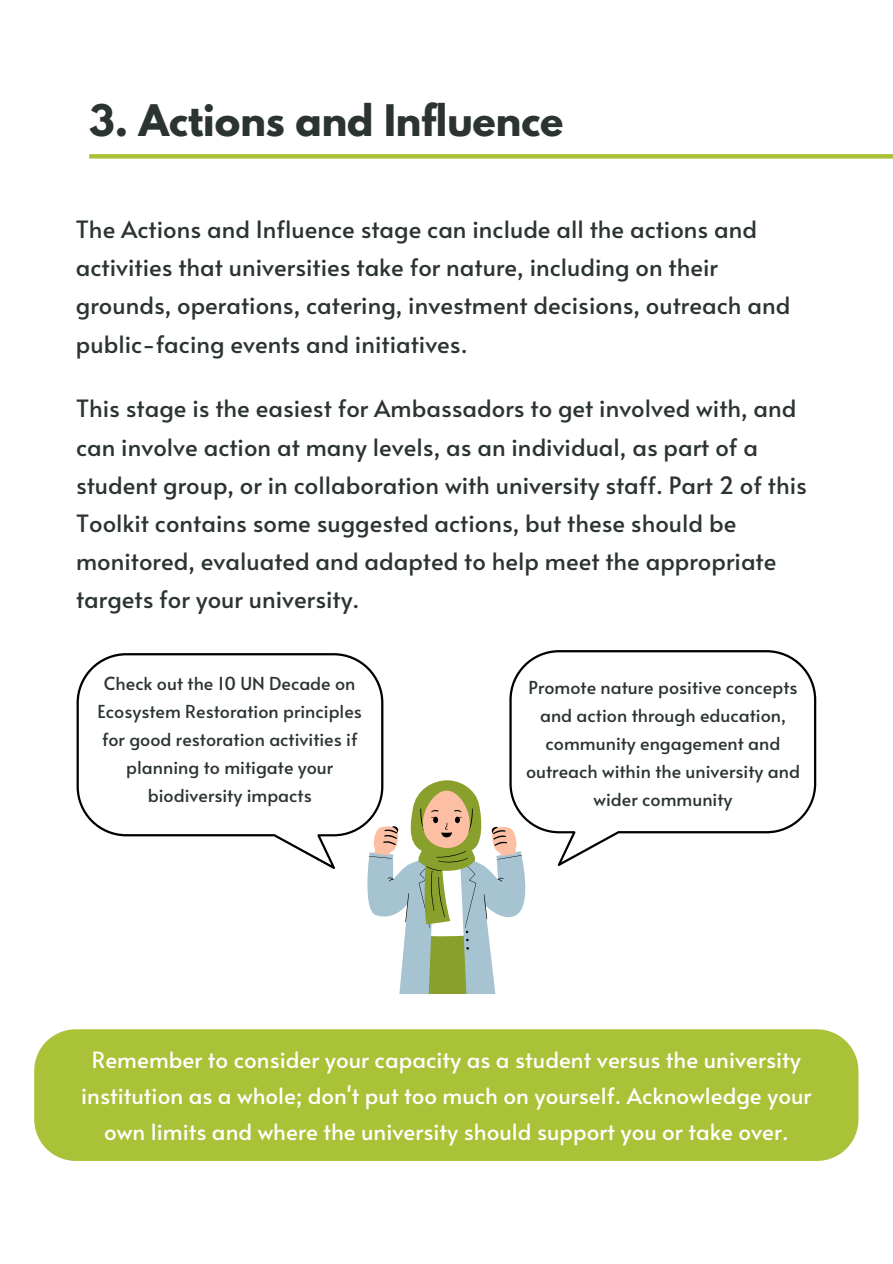
<style>
.page{position:relative;width:893px;height:1264px;background:#fff}
.page>*{position:absolute;margin:0;border:0;box-sizing:border-box;transform-origin:0 0}
.t1{font:700 38.55px "League Spartan";color:#2c3333}
.t2{font:23.85px/38.2px "Alata";color:#2c3333}
.t3{font:22.35px/36px "Alata";color:#fff;text-align:center}
.t4{font:17.85px/28px "Alata";color:#2c3333;text-align:center}
</style>
<div class="page">
<div style="left:89px;top:154px;width:803px;height:5px;background:#a9c237"></div>
<svg style="left:509px;top:650px;width:307px;height:216px"></svg>
<svg style="left:77px;top:653px;width:306px;height:216px"></svg>
<svg style="left:367px;top:780px;width:158px;height:213px"></svg>
<div style="left:34px;top:1029px;width:824px;height:131px;background:#a9c237"></div>
<p class="t1" style="left:89px;top:101px;width:476px">3. Actions and Influence</p>
<p class="t2" style="left:76px;top:209px;width:715px">The Actions and Influence stage can include all the actions and activities that universities take for nature, including on their grounds, operations, catering, investment decisions, outreach and public-facing events and initiatives.</p>
<p class="t2" style="left:76px;top:388px;width:732px">This stage is the easiest for Ambassadors to get involved with, and can involve action at many levels, as an individual, as part of a student group, or in collaboration with university staff. Part 2 of this Toolkit contains some suggested actions, but these should be monitored, evaluated and adapted to help meet the appropriate targets for your university.</p>
<p class="t4" style="left:98px;top:668px;width:266px">Check out the 10 UN Decade on<br>Ecosystem Restoration principles for good restoration activities if planning to mitigate your biodiversity impacts</p>
<p class="t4" style="left:526px;top:672px;width:275px">Promote nature positive concepts and action through education, community engagement and outreach within the university and wider community</p>
<p class="t3" style="left:81px;top:1040px;width:731px">Remember to consider your capacity as a student versus the university institution as a whole; don't put too much on yourself. Acknowledge your own limits and where the university should support you or take over.</p>
</div>
